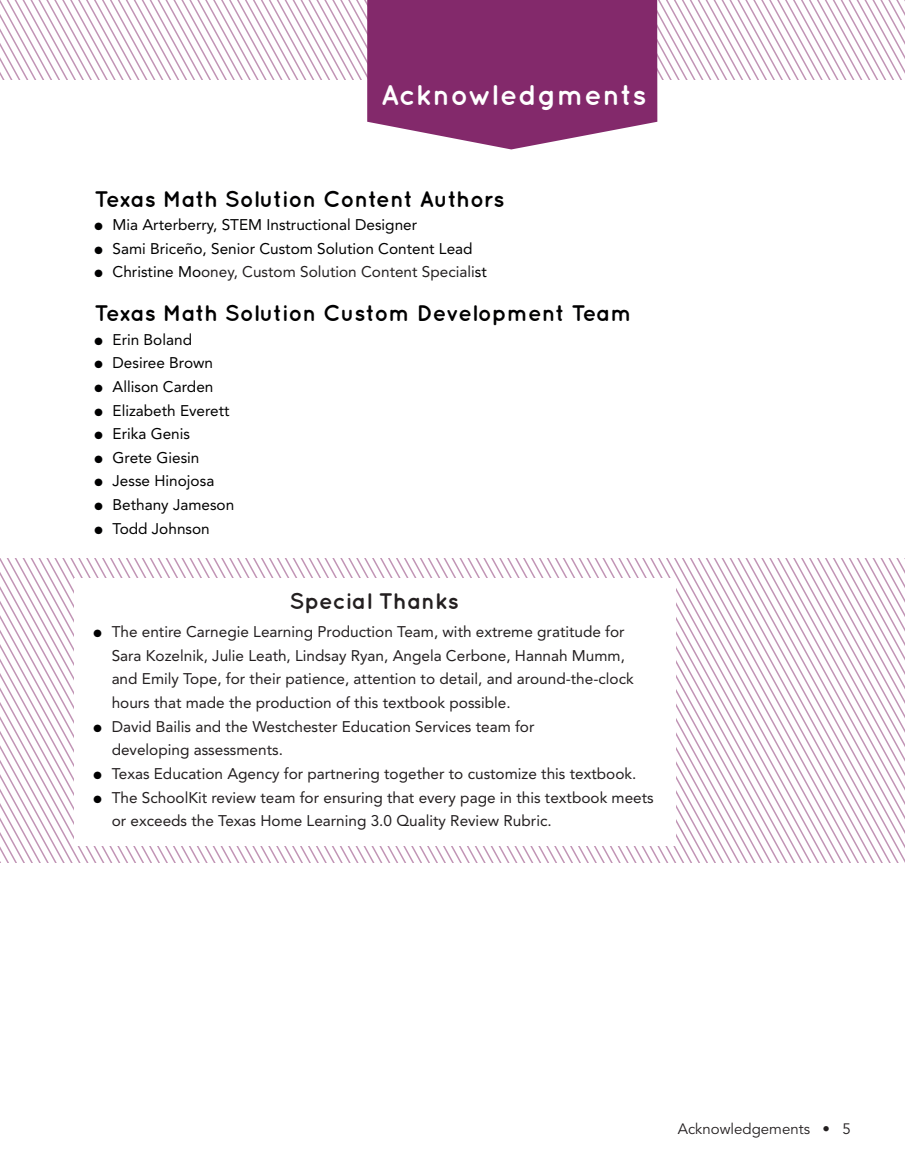
<style>
.page{position:relative;width:905px;height:1175px;background:#fff}
.page>*{position:absolute;margin:0;border:0;box-sizing:border-box;transform-origin:0 0}
.t1{font:700 28.5px "Quicksand";letter-spacing:.02em;color:#fff}
.t2{font:700 22.5px "Quicksand";color:#000001}
.t3{font:700 22.5px "Quicksand";color:#231f20}
.t4{font:15.3px/23.7px "Avenir LT Std";color:#231f20}
.t5{font:15.3px "Avenir LT Std";color:#000001}
.t6{font:15px "Avenir LT Std";color:#231f20}
.s1{color:#000001}
</style>
<div class="page">
<svg style="left:18px;top:0;width:886px;height:80px"></svg>
<svg style="left:367px;top:0;width:290px;height:149px;fill:#83296b"></svg>
<svg style="left:18px;top:558px;width:886px;height:304px"></svg>
<svg style="left:0;top:558px;width:18px;height:304px"></svg>
<div style="left:74px;top:578px;width:601px;height:268px;background:#fff"></div>
<svg style="left:0;top:0;width:18px;height:80px"></svg>
<h1 class="t1" style="left:381px;top:78px;width:267px">Acknowledgments</h1>
<h2 class="t2" style="left:94px;top:185px;width:411px">Texas Math Solution Content Authors</h2>
<p class="t5" style="left:94px;top:216px;width:324px">● Mia Arterberry, STEM Instructional Designer</p>
<p class="t5" style="left:94px;top:240px;width:379px">● Sami Briceño, Senior Custom Solution Content Lead</p>
<p class="t4" style="left:94px;top:260px;width:394px"><span class="s1">● Christine Mo</span>oney, Custom Solution Content Speciali<span class="s1">st</span></p>
<h2 class="t2" style="left:94px;top:299px;width:539px">Texas Math Solution Custom Development Team</h2>
<p class="t5" style="left:94px;top:330px;width:99px">● Erin Boland</p>
<p class="t5" style="left:94px;top:354px;width:120px">● Desiree Brown</p>
<p class="t5" style="left:94px;top:378px;width:120px">● Allison Carden</p>
<p class="t5" style="left:94px;top:401px;width:137px">● Elizabeth Everett</p>
<p class="t5" style="left:94px;top:425px;width:97px">● Erika Genis</p>
<p class="t5" style="left:94px;top:448px;width:106px">● Grete Giesin</p>
<p class="t5" style="left:94px;top:472px;width:121px">● Jesse Hinojosa</p>
<p class="t5" style="left:94px;top:496px;width:141px">● Bethany Jameson</p>
<p class="t5" style="left:94px;top:519px;width:117px">● Todd Johnson</p>
<h2 class="t3" style="left:289px;top:587px;width:171px">Special Thanks</h2>
<p class="t4" style="left:112px;top:620px;width:523px;text-indent:-18px"><span class="s1">●</span> The entire Carnegie Learning Production Team, with extreme gratitude for Sara Kozelnik, Julie Leath, Lindsay Ryan, Angela Cerbone, Hannah Mumm, and Emily Tope, for their patience, attention to detail, and around-the-clock hours that made the production of this textbook possible.</p>
<p class="t4" style="left:112px;top:714px;width:424px;text-indent:-18px"><span class="s1">●</span> David Bailis and the Westchester Education Services team for developing assessments.</p>
<p class="t4" style="left:94px;top:762px;width:544px"><span class="s1">●</span> Texas Education Agency for partnering together to customize this textbook.</p>
<p class="t4" style="left:112px;top:785px;width:543px;text-indent:-18px"><span class="s1">●</span> The SchoolKit review team for ensuring that every page in this textbook meets or exceeds the Texas Home Learning 3.0 Quality Review Rubric.</p>
<p class="t6" style="left:677px;top:1120px;width:175px">Acknowledgements • 5</p>
</div>
